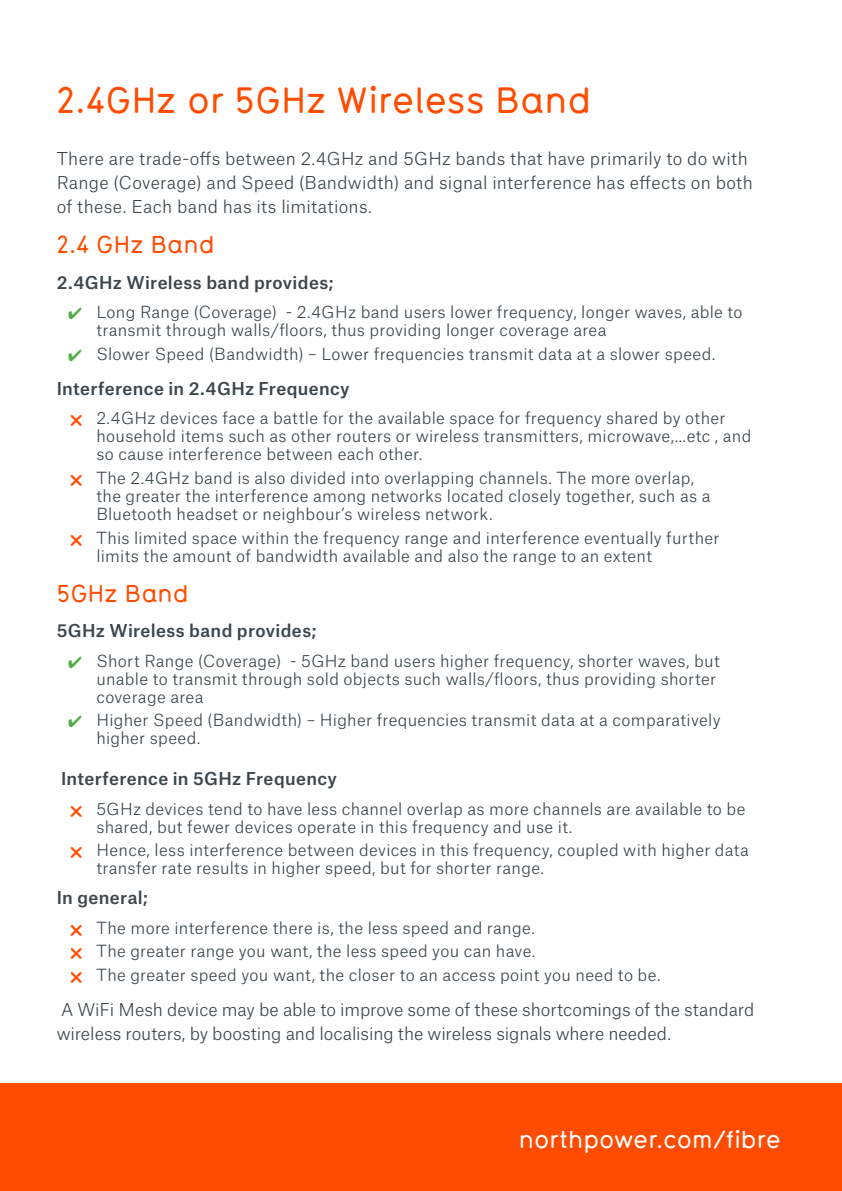
<style>
.page{position:relative;width:842px;height:1191px;background:#fff}
.page>*{position:absolute;margin:0;border:0;box-sizing:border-box;transform-origin:0 0}
.t1{font:500 36px "Typ 1451 Std";letter-spacing:.01em;color:#ff4c00}
.t2{font:500 24px "Typ 1451 Std";letter-spacing:.01em;color:#fff}
.t3{font:500 24px "Typ 1451 Std";letter-spacing:.01em;color:#ff4c00}
.t4{font:300 17px/24px "Atlas Grotesk";letter-spacing:.01em;color:#3c464c}
.t5{font:500 17px "Atlas Grotesk";letter-spacing:.02em;color:#3c464c}
.t6{font:300 16px/18px "Atlas Grotesk";letter-spacing:.02em;color:#3c464c}
.s1{color:#50af48}
</style>
<div class="page">
<div style="left:0;top:1083px;width:842px;height:108px;background:#ff4c00"></div>
<h1 class="t1" style="left:57px;top:76px;width:536px">2.4GHz or 5GHz Wireless Band</h1>
<p class="t4" style="left:57px;top:145px;width:698px">There are trade-offs between 2.4GHz and 5GHz bands that have primarily to do with<br>Range (Coverage) and Speed (Bandwidth) and signal interference has effects on both of these. Each band has its limitations.</p>
<h2 class="t3" style="left:57px;top:229px;width:159px">2.4 GHz Band</h2>
<p class="t5" style="left:57px;top:268px;width:278px">2.4GHz Wireless band provides;</p>
<p class="t6" style="left:96px;top:301px;width:648px;text-indent:-28px"><span class="s1">✔</span> Long Range (Coverage) - 2.4GHz band users lower frequency, longer waves, able to transmit through walls/floors, thus providing longer coverage area</p>
<p class="t6" style="left:68px;top:343px;width:649px"><span class="s1">✔</span> Slower Speed (Bandwidth) – Lower frequencies transmit data at a slower speed.</p>
<p class="t5" style="left:57px;top:375px;width:294px">Interference in 2.4GHz Frequency</p>
<p class="t6" style="left:96px;top:408px;width:657px">2.4GHz devices face a battle for the available space for frequency shared by other household items such as other routers or wireless transmitters, microwave,…etc , and so cause interference between each other.</p>
<p class="t6" style="left:96px;top:467px;width:616px">The 2.4GHz band is also divided into overlapping channels. The more overlap, the greater the interference among networks located closely together, such as a<br>Bluetooth headset or neighbour’s wireless network.</p>
<p class="t6" style="left:96px;top:527px;width:625px">This limited space within the frequency range and interference eventually further limits the amount of bandwidth available and also the range to an extent</p>
<h2 class="t3" style="left:57px;top:577px;width:133px">5GHz Band</h2>
<p class="t5" style="left:57px;top:617px;width:261px">5GHz Wireless band provides;</p>
<p class="t6" style="left:96px;top:650px;width:625px;text-indent:-28px"><span class="s1">✔</span> Short Range (Coverage) - 5GHz band users higher frequency, shorter waves, but unable to transmit through sold objects such walls/floors, thus providing shorter coverage area</p>
<p class="t6" style="left:96px;top:709px;width:626px;text-indent:-28px"><span class="s1">✔</span> Higher Speed (Bandwidth) – Higher frequencies transmit data at a comparatively higher speed.</p>
<p class="t5" style="left:61px;top:765px;width:277px">Interference in 5GHz Frequency</p>
<p class="t6" style="left:96px;top:798px;width:650px">5GHz devices tend to have less channel overlap as more channels are available to be shared, but fewer devices operate in this frequency and use it.</p>
<p class="t6" style="left:96px;top:840px;width:654px">Hence, less interference between devices in this frequency, coupled with higher data transfer rate results in higher speed, but for shorter range.</p>
<p class="t5" style="left:57px;top:883px;width:93px">In general;</p>
<p class="t6" style="left:96px;top:914px;width:566px;line-height:23.6px">The more interference there is, the less speed and range.<br>The greater range you want, the less speed you can have.<br>The greater speed you want, the closer to an access point you need to be.</p>
<p class="t4" style="left:57px;top:996px;width:699px">A WiFi Mesh device may be able to improve some of these shortcomings of the standard wireless routers, by boosting and localising the wireless signals where needed.</p>
<h2 class="t2" style="left:519px;top:1122px;width:264px">northpower.com/fibre</h2>
</div>
